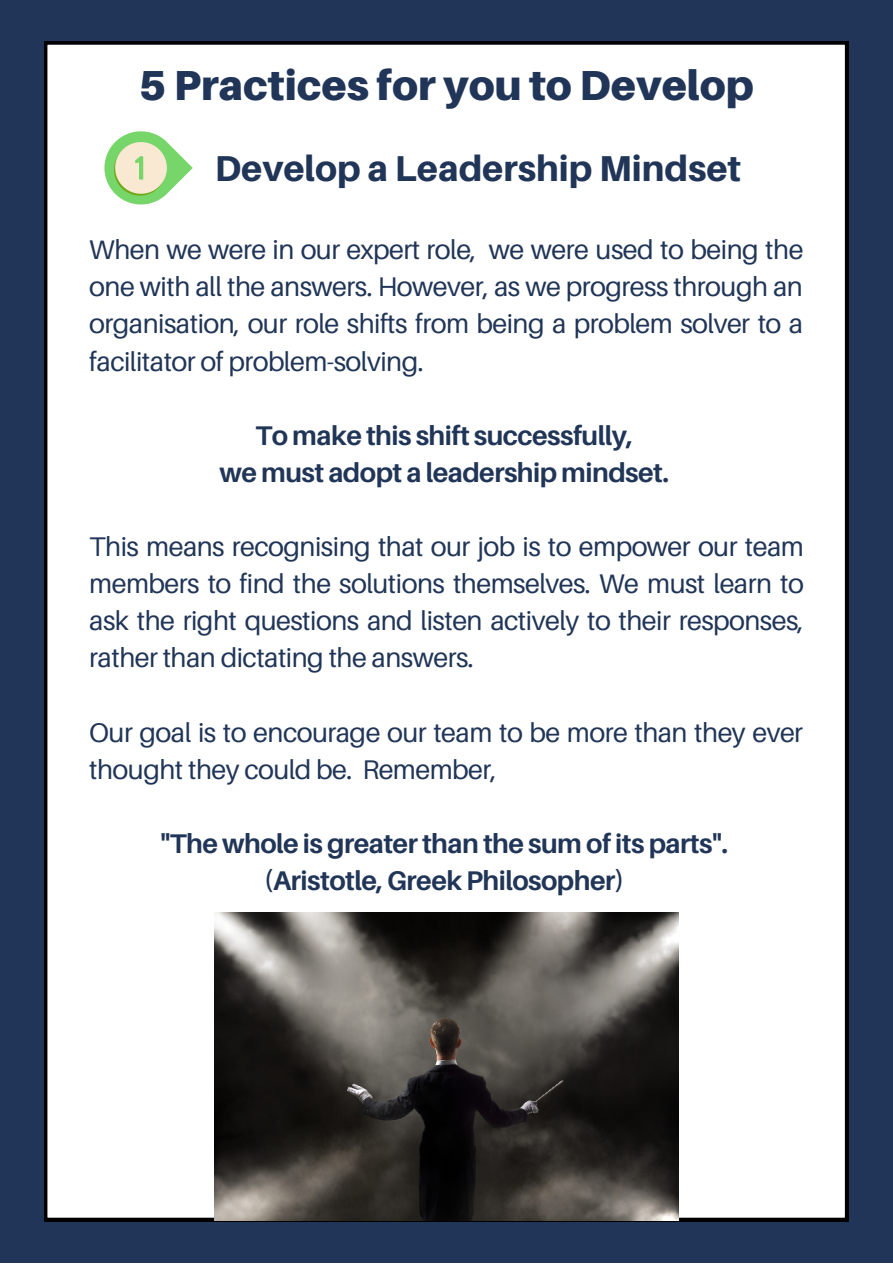
<style>
.page{position:relative;width:893px;height:1264px;background:#fff}
.page>*{position:absolute;margin:0;border:0;box-sizing:border-box;transform-origin:0 0}
.t1{font:900 42px "Aileron";color:#203557}
.t2{font:800 36px "Aileron";color:#203557}
.t3{font:27px/37px "Aileron";letter-spacing:-.02em;color:#203557;text-align:justify}
.t4{font:700 27px/37px "Aileron";letter-spacing:-.02em;color:#203557;text-align:center}
</style>
<div class="page">
<div style="left:0;top:0;width:892px;height:1262px;background:#203557"></div>
<div style="left:44px;top:41px;width:804px;height:1179px;background:#fff"></div>
<img style="left:215px;top:912px;width:463px;height:308px">
<svg style="left:104px;top:131px;width:89px;height:73px"></svg>
<h1 class="t1" style="left:139px;top:61px;width:616px">5 Practices for you to Develop</h1>
<h2 class="t2" style="left:215px;top:147px;width:528px">Develop a Leadership Mindset</h2>
<p class="t3" style="left:89px;top:231px;width:715px">When we were in our expert role, we were used to being the one with all the answers. However, as we progress through an organisation, our role shifts from being a problem solver to a facilitator of problem-solving.</p>
<p class="t4" style="left:219px;top:417px;width:451px">To make this shift successfully,<br>we must adopt a leadership mindset.</p>
<p class="t3" style="left:89px;top:528px;width:716px">This means recognising that our job is to empower our team members to find the solutions themselves. We must learn to ask the right questions and listen actively to their responses, rather than dictating the answers.</p>
<p class="t3" style="left:89px;top:714px;width:715px">Our goal is to encourage our team to be more than they ever thought they could be. Remember,</p>
<p class="t4" style="left:160px;top:825px;width:569px">"The whole is greater than the sum of its parts". (Aristotle, Greek Philosopher)</p>
</div>
